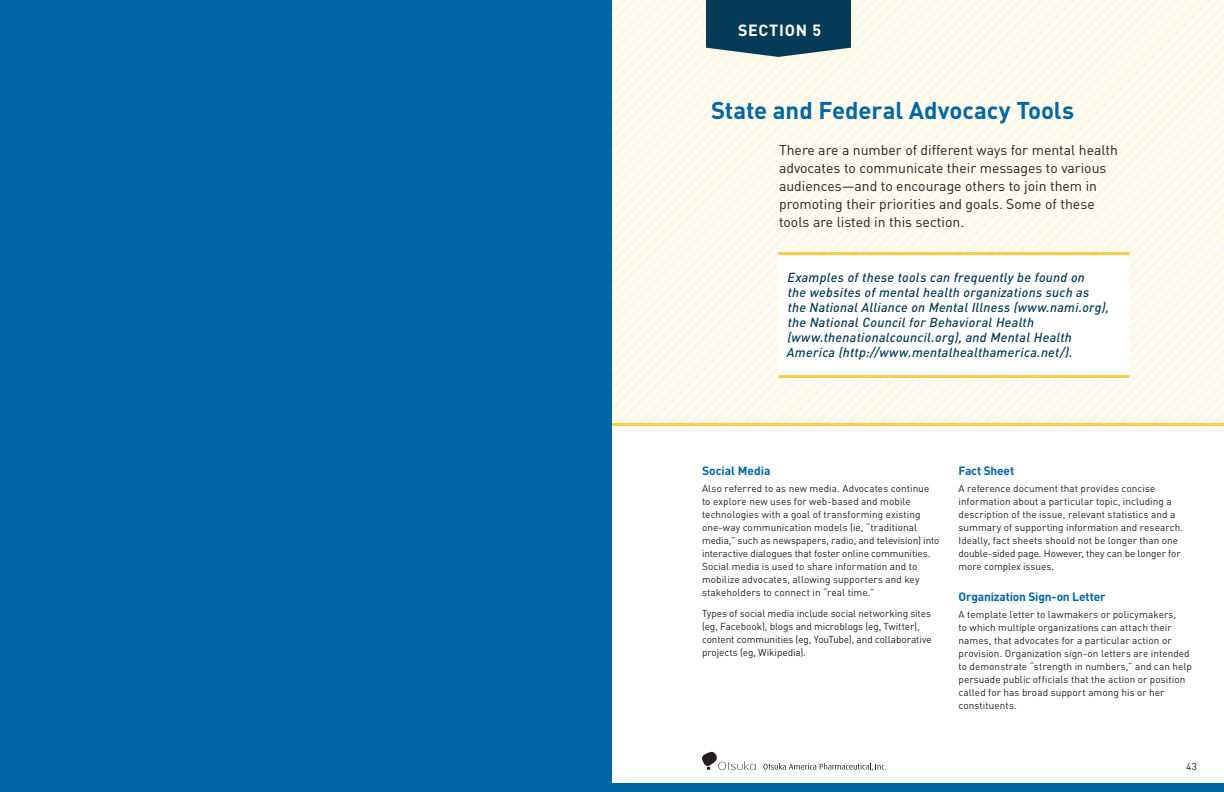
<style>
.page{position:relative;width:1224px;height:792px;background:#fff}
.page>*{position:absolute;margin:0;border:0;box-sizing:border-box;transform-origin:0 0}
.SECTION_-_HEADER{font:700 24px "DIN";letter-spacing:-.005em;color:#0067a5}
.SECTION_START_-_Eyeb{font:700 16px "DIN";letter-spacing:.045em;color:#fff}
.SECTION_-_Intro{font:14px/18px "DIN";color:#231f20}
.Call_out{font:italic 500 13px/15px "DIN";letter-spacing:.02em;color:#053b59}
.SUBHEAD_1st_LEVEL{font:700 12px "DIN";letter-spacing:-.015em;color:#0067a5}
.BODY_PARA_COPY{font:10px/13px "DIN";letter-spacing:.005em;color:#231f20}
.page_number{font:10px "DIN";color:#231f20}
</style>
<div class="page">
<div style="left:0;top:0;width:612px;height:792px;background:#0067a5"></div>
<div style="left:0;top:783px;width:1224px;height:9px;background:#0067a5"></div>
<svg style="left:612px;top:36px;width:612px;height:11px"></svg>
<svg style="left:612px;top:57px;width:612px;height:11px"></svg>
<svg style="left:612px;top:68px;width:612px;height:10px"></svg>
<svg style="left:612px;top:78px;width:612px;height:11px"></svg>
<svg style="left:612px;top:89px;width:612px;height:10px"></svg>
<svg style="left:612px;top:99px;width:612px;height:11px"></svg>
<svg style="left:612px;top:110px;width:612px;height:10px"></svg>
<svg style="left:612px;top:120px;width:612px;height:11px"></svg>
<svg style="left:612px;top:131px;width:612px;height:10px"></svg>
<svg style="left:612px;top:141px;width:612px;height:10px"></svg>
<svg style="left:612px;top:151px;width:612px;height:11px"></svg>
<svg style="left:612px;top:162px;width:612px;height:10px"></svg>
<svg style="left:612px;top:172px;width:612px;height:11px"></svg>
<svg style="left:612px;top:183px;width:612px;height:10px"></svg>
<svg style="left:612px;top:193px;width:612px;height:11px"></svg>
<svg style="left:612px;top:204px;width:612px;height:10px"></svg>
<svg style="left:612px;top:214px;width:612px;height:11px"></svg>
<svg style="left:612px;top:225px;width:612px;height:10px"></svg>
<svg style="left:612px;top:235px;width:612px;height:11px"></svg>
<svg style="left:612px;top:246px;width:612px;height:10px"></svg>
<svg style="left:700px;top:0;width:157px;height:63px;background:#3f677a"></svg>
<hr style="left:778px;top:252px;width:352px;height:3px;background:#fecc47">
<svg style="left:612px;top:257px;width:612px;height:170px"></svg>
<svg style="left:702px;top:752px;width:54px;height:18px"></svg>
<svg style="left:764px;top:763px;width:122px;height:8px"></svg>
<p class="SECTION_START_-_Eyeb" style="left:738px;top:20px;width:85px">SECTION 5</p>
<p class="SECTION_START_-_Eyeb" style="left:812px;top:20px;width:10px">2</p>
<p class="SECTION_-_HEADER" style="left:711px;top:95px;width:365px">State and Federal Advocacy Tools</p>
<p class="SECTION_-_Intro" style="left:779px;top:141px;width:341px">There are a number of different ways for mental health advocates to communicate their messages to various audiences—and to encourage others to join them in promoting their priorities and goals. Some of these tools are listed in this section.</p>
<p class="Call_out" style="left:787px;top:269px;width:324px">Examples of these tools can frequently be found on<br>the websites of mental health organizations such as the National Alliance on Mental Illness (www.nami.org), the National Council for Behavioral Health (www.thenationalcouncil.org), and Mental Health America (http://www.mentalhealthamerica.net/).</p>
<p class="SUBHEAD_1st_LEVEL" style="left:702px;top:462px;width:70px">Social Media</p>
<p class="BODY_PARA_COPY" style="left:702px;top:482px;width:239px">Also referred to as new media. Advocates continue to explore new uses for web-based and mobile technologies with a goal of transforming existing one-way communication models (ie, “traditional media,” such as newspapers, radio, and television) into interactive dialogues that foster online communities.<br>Social media is used to share information and to mobilize advocates, allowing supporters and key stakeholders to connect in “real time.”</p>
<p class="BODY_PARA_COPY" style="left:702px;top:607px;width:231px">Types of social media include social networking sites (eg, Facebook), blogs and microblogs (eg, Twitter), content communities (eg, YouTube), and collaborative projects (eg, Wikipedia).</p>
<p class="SUBHEAD_1st_LEVEL" style="left:958px;top:462px;width:57px">Fact Sheet</p>
<p class="BODY_PARA_COPY" style="left:958px;top:482px;width:224px">A reference document that provides concise information about a particular topic, including a description of the issue, relevant statistics and a summary of supporting information and research.<br>Ideally, fact sheets should not be longer than one double-sided page. However, they can be longer for more complex issues.</p>
<p class="SUBHEAD_1st_LEVEL" style="left:958px;top:589px;width:149px">Organization Sign-on Letter</p>
<p class="BODY_PARA_COPY" style="left:958px;top:608px;width:235px">A template letter to lawmakers or policymakers,<br>to which multiple organizations can attach their names, that advocates for a particular action or provision. Organization sign-on letters are intended to demonstrate “strength in numbers,” and can help persuade public officials that the action or position called for has broad support among his or her constituents.</p>
<p class="page_number" style="left:1186px;top:760px;width:12px">43</p>
</div>
